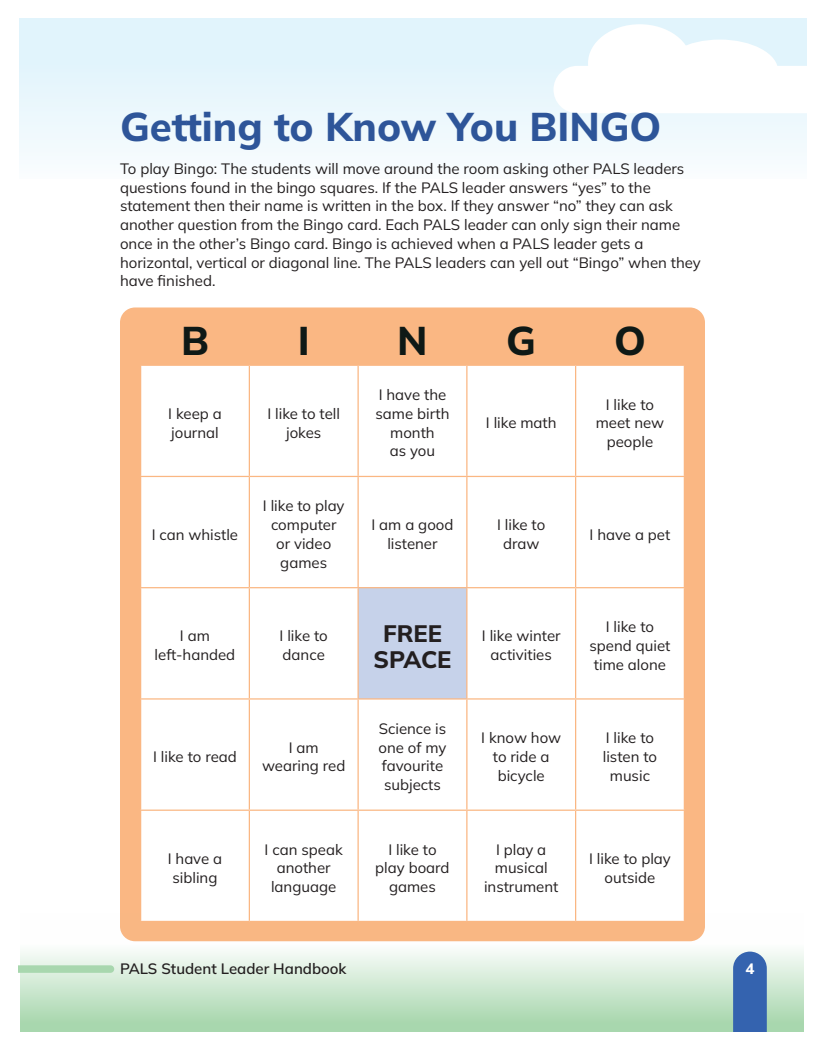
<style>
.page{position:relative;width:825px;height:1050px;background:#fff}
.page>*{position:absolute;margin:0;border:0;box-sizing:border-box;transform-origin:0 0}
.t1{font:800 40px "Mulish";color:#2e5599}
.t2{font:800 40px "Mulish";color:#0e1916}
.t3{font:800 23.75px/26.2px "Mulish";color:#231f20;text-align:center}
.t4{font:15px/18.8px "Mulish";color:#231f20;text-align:center}
.t5{font:600 15px "Mulish";color:#231f20}
.t6{font:800 15px "Mulish";color:#fff}
</style>
<div class="page">
<div style="left:120px;top:308px;width:585px;height:633px;background:#fab783;border-radius:15px"></div>
<svg style="left:21px;top:928px;width:783px;height:103px"></svg>
<svg style="left:733px;top:952px;width:34px;height:79px;background:#3d6ab2"></svg>
<div style="left:19px;top:19px;width:787px;height:160px;background:linear-gradient(to bottom,#dcf2fb,#f8fcfe)"></div>
<div style="left:661px;top:40px;width:117px;height:62px;background:#fff;border-radius:50%"></div>
<div style="left:588px;top:24px;width:103px;height:78px;background:#fff;border-radius:50%"></div>
<svg style="left:554px;top:66px;width:252px;height:47px"></svg>
<svg style="left:19px;top:965px;width:95px;height:8px"></svg>
<div style="left:141px;top:366px;width:543px;height:555px;background:#fff"></div>
<div style="left:358px;top:588px;width:109px;height:111px;background:#c6d2ea"></div>
<hr style="left:249px;top:366px;width:1px;height:110px;background:#fab783">
<hr style="left:358px;top:366px;width:1px;height:110px;background:#fab783">
<hr style="left:466px;top:366px;width:2px;height:110px;background:#fab783">
<hr style="left:575px;top:366px;width:1px;height:110px;background:#fab783">
<hr style="left:140px;top:476px;width:109px;height:1px;background:#fab783">
<hr style="left:249px;top:476px;width:109px;height:1px;background:#fab783">
<hr style="left:249px;top:477px;width:1px;height:110px;background:#fab783">
<hr style="left:358px;top:476px;width:109px;height:1px;background:#fab783">
<hr style="left:358px;top:477px;width:1px;height:110px;background:#fab783">
<hr style="left:467px;top:476px;width:109px;height:1px;background:#fab783">
<hr style="left:466px;top:477px;width:2px;height:110px;background:#fab783">
<hr style="left:576px;top:476px;width:109px;height:1px;background:#fab783">
<hr style="left:575px;top:477px;width:1px;height:110px;background:#fab783">
<hr style="left:140px;top:587px;width:109px;height:1px;background:#fab783">
<hr style="left:249px;top:587px;width:109px;height:1px;background:#fab783">
<hr style="left:249px;top:588px;width:1px;height:110px;background:#fab783">
<hr style="left:358px;top:587px;width:109px;height:1px;background:#fab783">
<hr style="left:358px;top:588px;width:1px;height:110px;background:#fab783">
<hr style="left:467px;top:587px;width:109px;height:1px;background:#fab783">
<hr style="left:466px;top:588px;width:2px;height:110px;background:#fab783">
<hr style="left:576px;top:587px;width:109px;height:1px;background:#fab783">
<hr style="left:575px;top:588px;width:1px;height:110px;background:#fab783">
<hr style="left:140px;top:698px;width:109px;height:2px;background:#fab783">
<hr style="left:249px;top:698px;width:109px;height:2px;background:#fab783">
<hr style="left:249px;top:700px;width:1px;height:110px;background:#fab783">
<hr style="left:358px;top:698px;width:109px;height:2px;background:#fab783">
<hr style="left:358px;top:700px;width:1px;height:110px;background:#fab783">
<hr style="left:467px;top:698px;width:109px;height:2px;background:#fab783">
<hr style="left:466px;top:700px;width:2px;height:110px;background:#fab783">
<hr style="left:576px;top:698px;width:109px;height:2px;background:#fab783">
<hr style="left:575px;top:700px;width:1px;height:110px;background:#fab783">
<hr style="left:140px;top:810px;width:109px;height:1px;background:#fab783">
<hr style="left:249px;top:810px;width:109px;height:1px;background:#fab783">
<hr style="left:249px;top:811px;width:1px;height:110px;background:#fab783">
<hr style="left:358px;top:810px;width:109px;height:1px;background:#fab783">
<hr style="left:358px;top:811px;width:1px;height:110px;background:#fab783">
<hr style="left:467px;top:810px;width:109px;height:1px;background:#fab783">
<hr style="left:466px;top:811px;width:2px;height:110px;background:#fab783">
<hr style="left:576px;top:810px;width:109px;height:1px;background:#fab783">
<hr style="left:575px;top:811px;width:1px;height:110px;background:#fab783">
<h1 class="t1" style="left:120px;top:100px;width:543px">Getting to Know You BINGO</h1>
<p class="t4" style="left:120px;top:159px;width:582px;text-align:left">To play Bingo: The students will move around the room asking other PALS leaders questions found in the bingo squares. If the PALS leader answers “yes” to the statement then their name is written in the box. If they answer “no” they can ask another question from the Bingo card. Each PALS leader can only sign their name once in the other’s Bingo card. Bingo is achieved when a PALS leader gets a horizontal, vertical or diagonal line. The PALS leaders can yell out “Bingo” when they have finished.</p>
<h1 class="t2" style="left:181px;top:314px;width:29px">B</h1>
<h1 class="t2" style="left:298px;top:314px;width:13px">I</h1>
<h1 class="t2" style="left:397px;top:314px;width:32px">N</h1>
<h1 class="t2" style="left:506px;top:314px;width:31px">G</h1>
<h1 class="t2" style="left:614px;top:314px;width:33px">O</h1>
<p class="t4" style="left:168px;top:404px;width:55px;text-align:left">I keep a journal</p>
<p class="t4" style="left:267px;top:404px;width:74px">I like to tell jokes</p>
<p class="t4" style="left:152px;top:524px;width:88px">I can whistle</p>
<p class="t4" style="left:263px;top:496px;width:83px">I like to play computer or video games</p>
<p class="t4" style="left:375px;top:385px;width:76px">I have the same birth month<br>as you</p>
<p class="t4" style="left:486px;top:413px;width:72px">I like math</p>
<p class="t4" style="left:596px;top:394px;width:70px">I like to meet new people</p>
<p class="t4" style="left:371px;top:515px;width:83px">I am a good listener</p>
<p class="t4" style="left:497px;top:515px;width:50px">I like to draw</p>
<p class="t4" style="left:590px;top:524px;width:82px">I have a pet</p>
<p class="t4" style="left:155px;top:626px;width:82px">I am left-handed</p>
<p class="t4" style="left:280px;top:626px;width:50px;text-align:left">I like to dance</p>
<h2 class="t3" style="left:374px;top:620px;width:80px">FREE<br>SPACE</h2>
<p class="t4" style="left:482px;top:626px;width:80px">I like winter activities</p>
<p class="t4" style="left:590px;top:617px;width:82px">I like to spend quiet time alone</p>
<p class="t4" style="left:153px;top:747px;width:85px">I like to read</p>
<p class="t4" style="left:262px;top:738px;width:85px">I am wearing red</p>
<p class="t4" style="left:379px;top:719px;width:69px">Science is one of my favourite subjects</p>
<p class="t4" style="left:481px;top:728px;width:82px">I know how to ride a bicycle</p>
<p class="t4" style="left:603px;top:728px;width:56px">I like to listen to music</p>
<p class="t4" style="left:168px;top:849px;width:56px">I have a sibling</p>
<p class="t4" style="left:265px;top:840px;width:80px">I can speak another language</p>
<p class="t4" style="left:375px;top:840px;width:76px">I like to play board games</p>
<p class="t4" style="left:484px;top:840px;width:76px">I play a musical instrument</p>
<p class="t4" style="left:589px;top:849px;width:83px">I like to play outside</p>
<p class="t5" style="left:120px;top:959px;width:228px">PALS Student Leader Handbook</p>
<p class="t6" style="left:745px;top:959px;width:11px">4</p>
</div>
